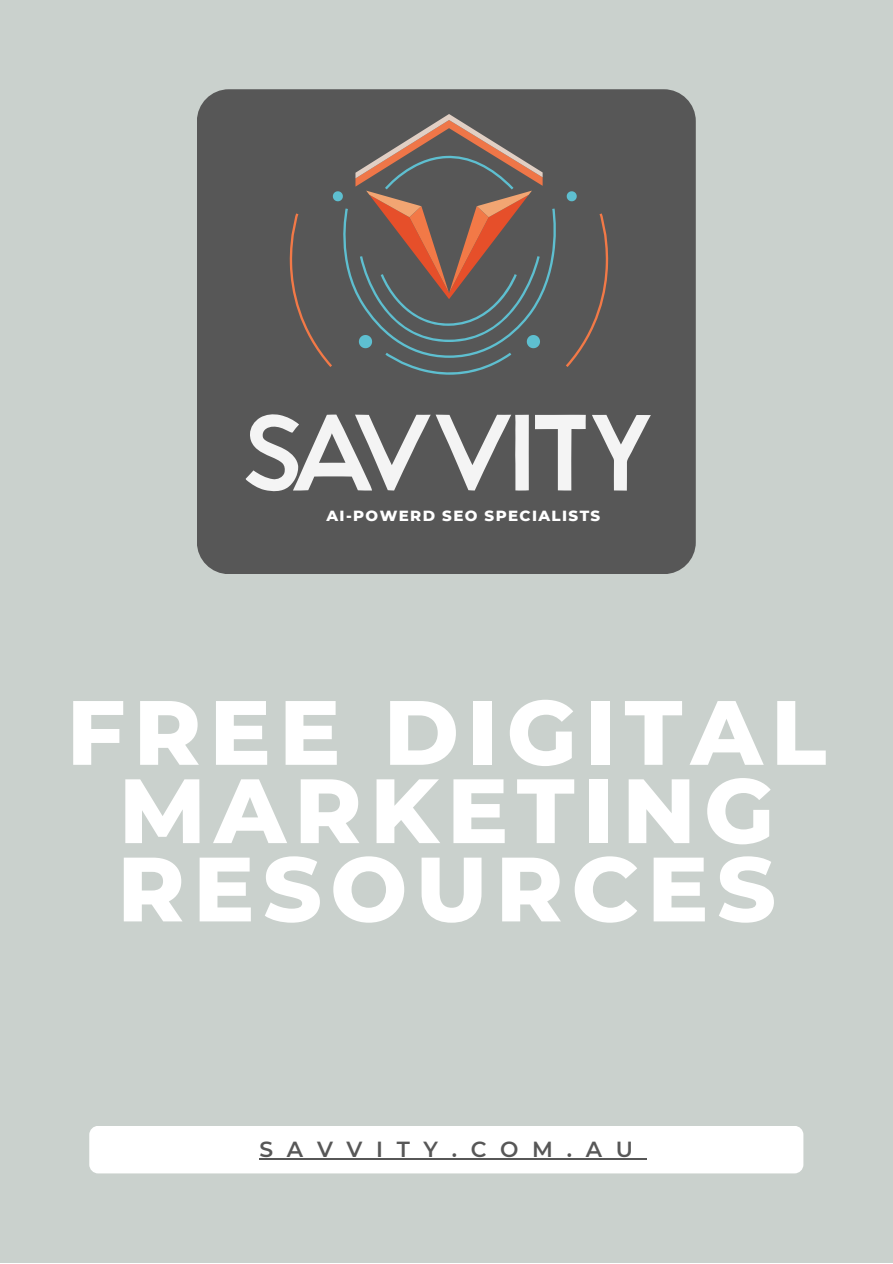
<style>
.page{position:relative;width:893px;height:1264px;background:#fff}
.page>*{position:absolute;margin:0;border:0;box-sizing:border-box;transform-origin:0 0}
.t1{font:800 91.05px/78.3px "Montserrat";letter-spacing:.09em;color:#fff;text-align:center}
.t2{font:600 21.75px "Montserrat";letter-spacing:.625em;color:#575757}
.t3{font:800 15px "Montserrat";letter-spacing:.09em;color:#fff}
</style>
<div class="page">
<div style="left:0;top:0;width:892px;height:1262px;background:#cad1cd"></div>
<div style="left:197px;top:89px;width:498px;height:485px;background:#575757;border-radius:32px"></div>
<div style="left:89px;top:1125px;width:714px;height:48px;background:#fff;border-radius:9px"></div>
<hr style="left:259px;top:1158px;width:387px;height:1px;background:#575757">
<svg style="left:245px;top:414px;width:283px;height:78px"></svg>
<svg style="left:535px;top:414px;width:50px;height:76px"></svg>
<svg style="left:592px;top:415px;width:58px;height:75px"></svg>
<svg style="left:289px;top:114px;width:319px;height:261px"></svg>
<p class="t3" style="left:326px;top:506px;width:275px">AI-POWERD SEO SPECIALISTS</p>
<p class="t1" style="left:67px;top:693px;width:761px">FREE DIGITAL<br>MARKETING<br>RESOURCES</p>
<p class="t2" style="left:259px;top:1135px;width:375px">SAVVITY.COM.AU</p>
</div>
